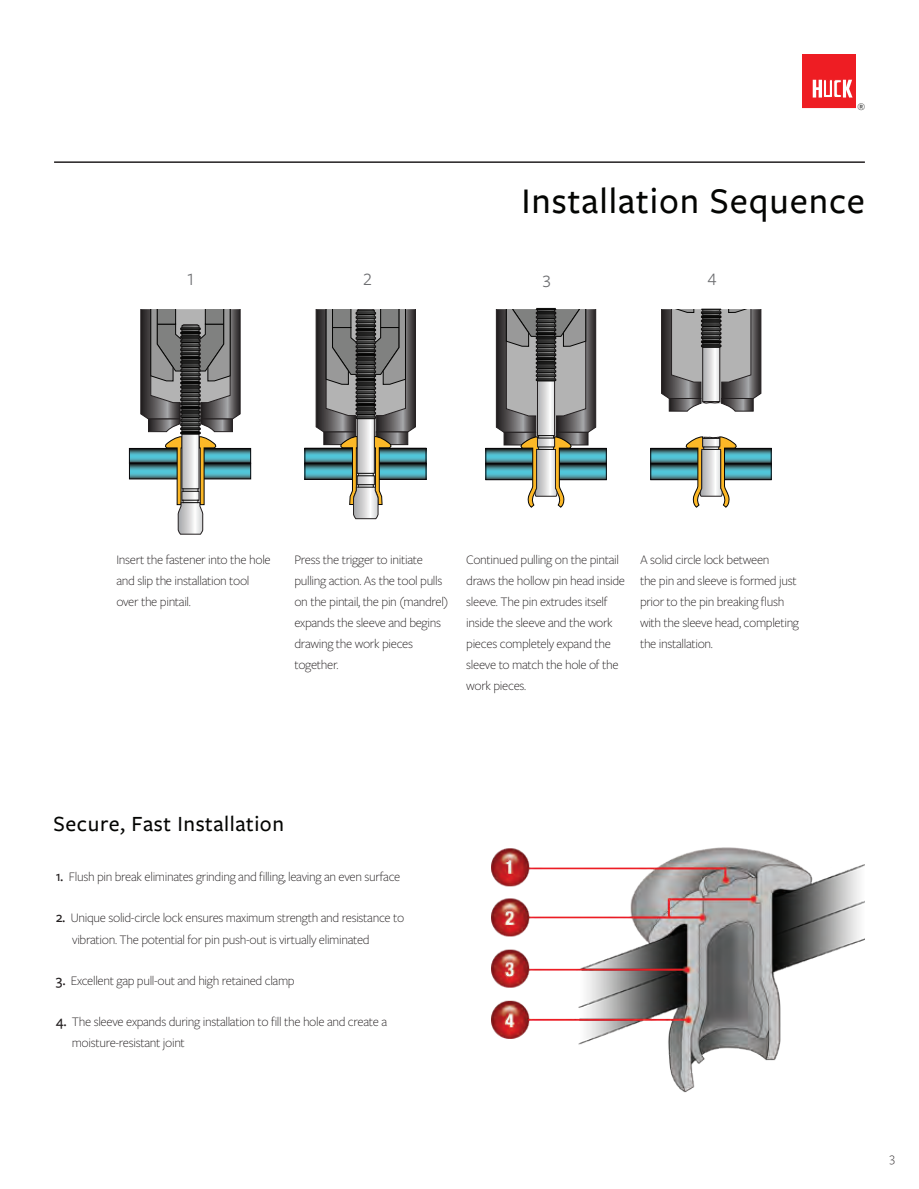
<style>
.page{position:relative;width:919px;height:1189px;background:#fff}
.page>*{position:absolute;margin:0;border:0;box-sizing:border-box;transform-origin:0 0}
.t1{font:500 37.5px "Freight Sans Pro";letter-spacing:.025em;color:#040503}
.t2{font:500 22.5px "Freight Sans Pro";letter-spacing:.025em;color:#040503}
.t3{font:18px "Freight Sans Book SC";color:#6c6d70}
.t4{font:300 13.5px/21px "Freight Sans Pro";letter-spacing:-.025em;color:#231f20}
.t5{font:10.5px "Freight Sans Book SC";color:#040503}
.s1{font-weight:500;font-size:15px}
</style>
<div class="page">
<svg style="left:131px;top:450px;width:118px;height:11px"></svg>
<div style="left:129px;top:448px;width:122px;height:15px;border:1px solid #08070a"></div>
<svg style="left:131px;top:465px;width:118px;height:12px"></svg>
<div style="left:129px;top:463px;width:122px;height:16px;border:1px solid #08070a"></div>
<svg style="left:140px;top:309px;width:101px;height:225px"></svg>
<img style="left:491px;top:847px;width:373px;height:246px">
<hr style="left:54px;top:161px;width:810px;height:2px;background:#231f20">
<div style="left:801px;top:54px;width:54px;height:54px;background:#ee1d23"></div>
<svg style="left:812px;top:80px;width:40px;height:18px"></svg>
<svg style="left:306px;top:450px;width:118px;height:11px"></svg>
<div style="left:304px;top:448px;width:122px;height:15px;border:1px solid #08070a"></div>
<svg style="left:306px;top:465px;width:118px;height:12px"></svg>
<div style="left:304px;top:463px;width:122px;height:16px;border:1px solid #08070a"></div>
<svg style="left:315px;top:309px;width:101px;height:210px"></svg>
<svg style="left:487px;top:450px;width:117px;height:11px"></svg>
<div style="left:485px;top:448px;width:121px;height:15px;border:1px solid #08070a"></div>
<svg style="left:487px;top:465px;width:117px;height:13px"></svg>
<div style="left:485px;top:463px;width:121px;height:17px;border:1px solid #08070a"></div>
<svg style="left:495px;top:308px;width:101px;height:199px;background:#8c918e"></svg>
<svg style="left:652px;top:450px;width:117px;height:11px"></svg>
<div style="left:650px;top:448px;width:121px;height:15px;border:1px solid #08070a"></div>
<svg style="left:652px;top:465px;width:117px;height:13px"></svg>
<div style="left:650px;top:463px;width:121px;height:17px;border:1px solid #08070a"></div>
<svg style="left:684px;top:436px;width:53px;height:71px"></svg>
<svg style="left:661px;top:309px;width:100px;height:103px;background:#888787"></svg>
<p class="t5" style="left:857px;top:101px;width:9px">®</p>
<h1 class="t1" style="left:521px;top:175px;width:345px">Installation Sequence</h1>
<h3 class="t3" style="left:186px;top:269px;width:10px">1</h3>
<h3 class="t3" style="left:363px;top:269px;width:10px">2</h3>
<h3 class="t3" style="left:542px;top:271px;width:10px">3</h3>
<h3 class="t3" style="left:707px;top:269px;width:10px">4</h3>
<p class="t4" style="left:116px;top:548px;width:156px">Insert the fastener into the hole and slip the installation tool over the pintail.</p>
<p class="t4" style="left:466px;top:548px;width:160px">Continued pulling on the pintail draws the hollow pin head inside sleeve. The pin extrudes itself inside the sleeve and the work pieces completely expand the sleeve to match the hole of the work pieces.</p>
<p class="t4" style="left:639px;top:548px;width:161px">A solid circle lock between<br>the pin and sleeve is formed just prior to the pin breaking flush with the sleeve head, completing the installation.</p>
<p class="t4" style="left:294px;top:548px;width:155px">Press the trigger to initiate pulling action. As the tool pulls on the pintail, the pin (mandrel) expands the sleeve and begins drawing the work pieces together.</p>
<h2 class="t2" style="left:54px;top:808px;width:232px">Secure, Fast Installation</h2>
<p class="t4" style="left:56px;top:865px;width:346px"><span class="s1">1.</span> Flush pin break eliminates grinding and filling, leaving an even surface</p>
<p class="t4" style="left:72px;top:906px;width:333px;line-height:21.6px;text-indent:-16px"><span class="s1">2.</span> Unique solid-circle lock ensures maximum strength and resistance to vibration. The potential for pin push-out is virtually eliminated</p>
<p class="t4" style="left:56px;top:969px;width:240px"><span class="s1">3.</span> Excellent gap pull-out and high retained clamp</p>
<p class="t4" style="left:72px;top:1010px;width:317px;text-indent:-16px"><span class="s1">4.</span> The sleeve expands during installation to fill the hole and create a moisture-resistant joint</p>
<p class="t4" style="left:889px;top:1146px;width:7px">3</p>
</div>
